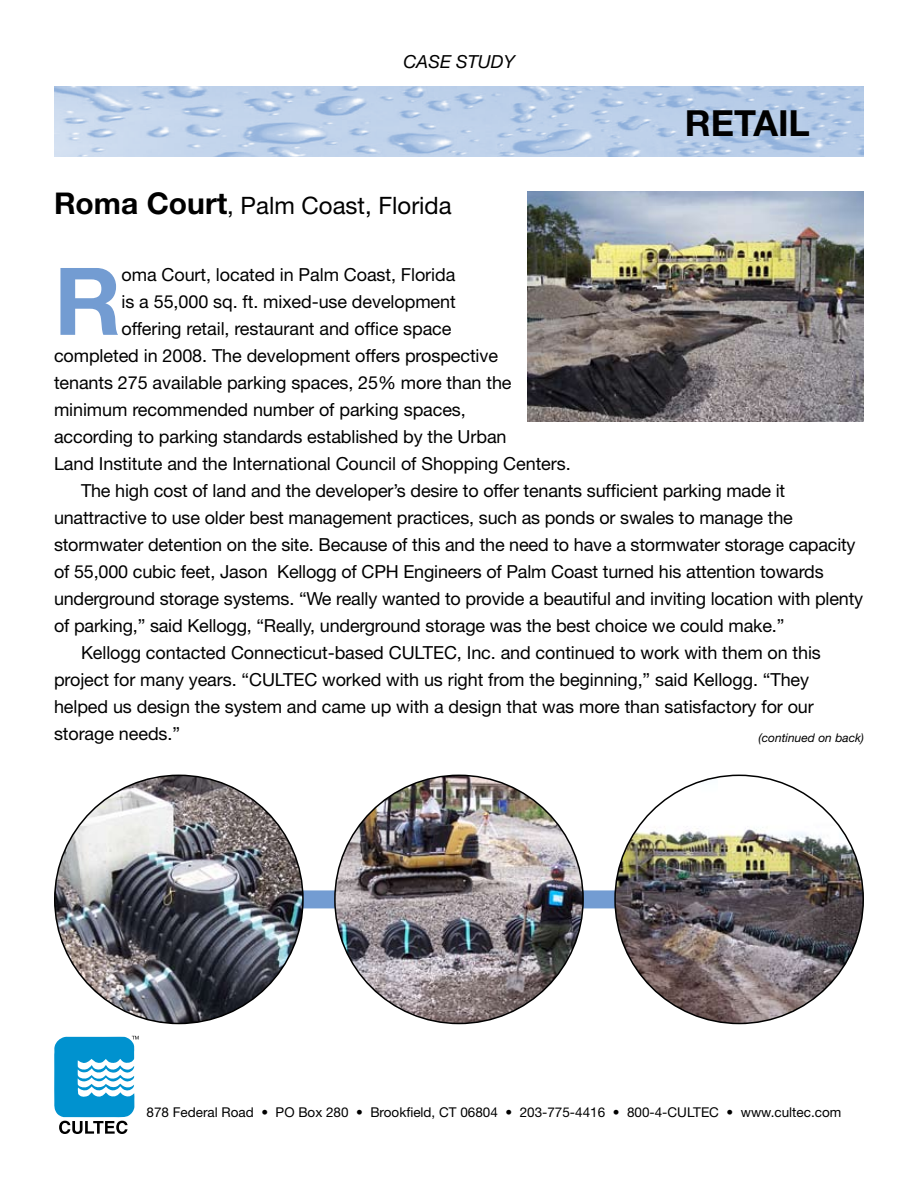
<style>
.page{position:relative;width:918px;height:1188px;background:#fff}
.page>*{position:absolute;margin:0;border:0;box-sizing:border-box;transform-origin:0 0}
.t1{font:700 93.6px "Helvetica Neue";color:#739cd2}
.t2{font:700 36px "Helvetica Neue";color:#000}
.t3{font:24px "Helvetica Neue";color:#000}
.t4{font:18px "Helvetica Neue";letter-spacing:-.005em;color:#000}
.t5{font:italic 18px "Helvetica Neue";color:#000}
.t6{font:13.5px "Helvetica Neue";color:#000}
.t7{font:italic 12px "Helvetica Neue";color:#000}
.s1{font-weight:700;font-size:30px}
</style>
<div class="page">
<img style="left:54px;top:86px;width:810px;height:71px">
<svg style="left:54px;top:1036px;width:85px;height:98px"></svg>
<div style="left:177px;top:890px;width:569px;height:18px;background:#739cd2"></div>
<img style="left:55px;top:775px;width:248px;height:249px;border-radius:50%">
<img style="left:335px;top:775px;width:248px;height:249px;border-radius:50%">
<img style="left:615px;top:775px;width:248px;height:249px;border-radius:50%">
<img style="left:527px;top:192px;width:337px;height:230px">
<p class="t5" style="left:403px;top:51px;width:113px">CASE STUDY</p>
<h3 class="t3" style="left:54px;top:192px;width:399px"><span class="s1">Roma Court</span>, Palm Coast, Florida</h3>
<h2 class="t2" style="left:685px;top:101px;width:127px">RETAIL</h2>
<h1 class="t1" style="left:54px;top:244px;width:69px">R</h1>
<p class="t4" style="left:122px;top:264px;width:335px">oma Court, located in Palm Coast, Florida</p>
<p class="t4" style="left:122px;top:291px;width:336px">is a 55,000 sq. ft. mixed-use development</p>
<p class="t4" style="left:122px;top:318px;width:331px">offering retail, restaurant and office space</p>
<p class="t4" style="left:54px;top:345px;width:446px">completed in 2008. The development offers prospective</p>
<p class="t4" style="left:54px;top:372px;width:459px">tenants 275 available parking spaces, 25% more than the</p>
<p class="t4" style="left:54px;top:399px;width:413px">minimum recommended number of parking spaces,</p>
<p class="t4" style="left:54px;top:426px;width:454px">according to parking standards established by the Urban</p>
<p class="t4" style="left:54px;top:453px;width:518px">Land Institute and the International Council of Shopping Centers.</p>
<p class="t4" style="left:81px;top:480px;width:706px">The high cost of land and the developer’s desire to offer tenants sufficient parking made it</p>
<p class="t4" style="left:54px;top:507px;width:740px">unattractive to use older best management practices, such as ponds or swales to manage the</p>
<p class="t4" style="left:54px;top:534px;width:803px">stormwater detention on the site. Because of this and the need to have a stormwater storage capacity</p>
<p class="t4" style="left:54px;top:561px;width:771px">of 55,000 cubic feet, Jason Kellogg of CPH Engineers of Palm Coast turned his attention towards</p>
<p class="t4" style="left:54px;top:588px;width:811px">underground storage systems. “We really wanted to provide a beautiful and inviting location with plenty</p>
<p class="t4" style="left:54px;top:615px;width:732px">of parking,” said Kellogg, “Really, underground storage was the best choice we could make.”</p>
<p class="t4" style="left:81px;top:642px;width:741px">Kellogg contacted Connecticut-based CULTEC, Inc. and continued to work with them on this</p>
<p class="t4" style="left:54px;top:669px;width:757px">project for many years. “CULTEC worked with us right from the beginning,” said Kellogg. “They</p>
<p class="t4" style="left:54px;top:696px;width:761px">helped us design the system and came up with a design that was more than satisfactory for our</p>
<p class="t4" style="left:54px;top:723px;width:128px">storage needs.”</p>
<p class="t7" style="left:759px;top:730px;width:107px">(continued on back)</p>
<p class="t6" style="left:147px;top:1104px;width:696px">878 Federal Road • PO Box 280 • Brookfield, CT 06804 • 203-775-4416 • 800-4-CULTEC • www.cultec.com</p>
</div>
